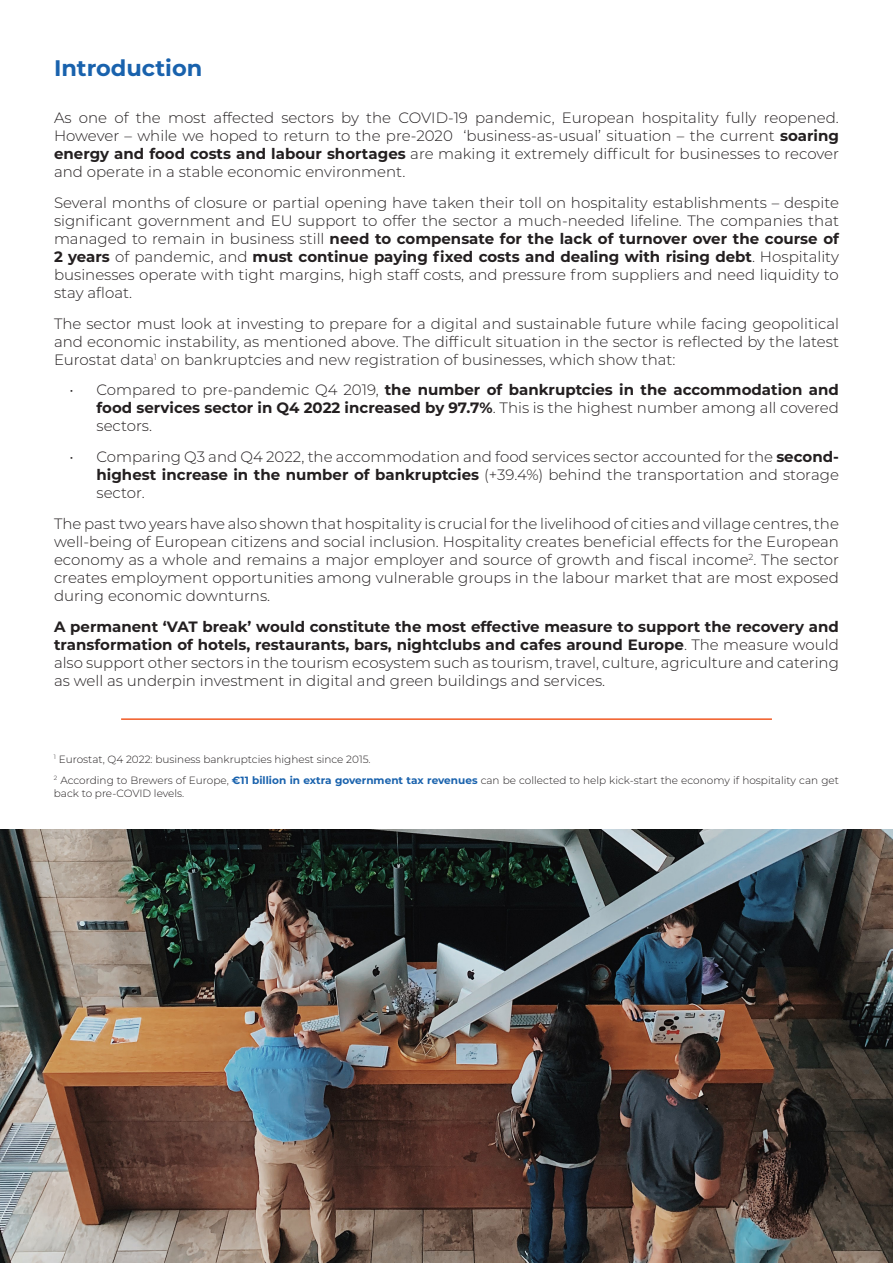
<style>
.page{position:relative;width:893px;height:1263px;background:#fff}
.page>*{position:absolute;margin:0;border:0;box-sizing:border-box;transform-origin:0 0}
.t1{font:700 22.5px "Montserrat";color:#1962ad}
.t2{font:300 15px/18px "Montserrat";color:#231f20;text-align:justify}
.t3{font:700 15px/18px "Montserrat";color:#231f20;text-align:justify}
.t4{font:300 10.5px/12.6px "Montserrat";color:#231f20}
.s1{font-weight:700}
.s2{font-weight:300}
.s3{font-weight:700;color:#1962ad}
</style>
<div class="page">
<hr style="left:121px;top:718px;width:651px;height:2px;background:#f15a24">
<img style="left:0;top:829px;width:893px;height:434px">
<p class="t1" style="left:54px;top:52px;width:150px">Introduction</p>
<p class="t2" style="left:54px;top:108px;width:786px">As one of the most affected sectors by the COVID-19 pandemic, European hospitality fully reopened.<br>However – while we hoped to return to the pre-2020 ‘business-as-usual’ situation – the current <span class="s1">soaring energy and food costs and labour shortages</span> are making it extremely difficult for businesses to recover and operate in a stable economic environment.</p>
<p class="t2" style="left:54px;top:193px;width:786px">Several months of closure or partial opening have taken their toll on hospitality establishments – despite significant government and EU support to offer the sector a much-needed lifeline. The companies that managed to remain in business still <span class="s1">need to compensate for the lack of turnover over the course of 2 years</span> of pandemic, and <span class="s1">must continue paying fixed costs and dealing with rising debt</span>. Hospitality businesses operate with tight margins, high staff costs, and pressure from suppliers and need liquidity to stay afloat.</p>
<p class="t2" style="left:54px;top:314px;width:786px">The sector must look at investing to prepare for a digital and sustainable future while facing geopolitical and economic instability, as mentioned above. The difficult situation in the sector is reflected by the latest Eurostat data<sup>1</sup> on bankruptcies and new registration of businesses, which show that:</p>
<p class="t3" style="left:97px;top:380px;width:744px;text-indent:-27px"><span class="s2">• Compared to pre-pandemic Q4 2019,</span> the number of bankruptcies in the accommodation and food services sector in Q4 2022 increased by 97.7%<span class="s2">. This is the highest number among all covered sectors.</span></p>
<p class="t2" style="left:97px;top:447px;width:744px;text-indent:-27px">• Comparing Q3 and Q4 2022, the accommodation and food services sector accounted for the <span class="s1">second&shy;highest increase in the number of bankruptcies</span> (+39.4%) behind the transportation and storage sector.</p>
<p class="t2" style="left:54px;top:514px;width:786px">The past two years have also shown that hospitality is crucial for the livelihood of cities and village centres, the well-being of European citizens and social inclusion. Hospitality creates beneficial effects for the European economy as a whole and remains a major employer and source of growth and fiscal income<sup>2</sup>. The sector creates employment opportunities among vulnerable groups in the labour market that are most exposed during economic downturns.</p>
<p class="t2" style="left:54px;top:617px;width:786px"><span class="s1">A permanent ‘VAT break’ would constitute the most effective measure to support the recovery and transformation of hotels, restaurants, bars, nightclubs and cafes around Europe</span>. The measure would also support other sectors in the tourism ecosystem such as tourism, travel, culture, agriculture and catering as well as underpin investment in digital and green buildings and services.</p>
<p class="t4" style="left:54px;top:752px;width:318px"><sup>1</sup> Eurostat, Q4 2022: business bankruptcies highest since 2015.</p>
<p class="t4" style="left:54px;top:773px;width:786px"><sup>2</sup> According to Brewers of Europe, <span class="s3">€11 billion in extra government tax revenues</span> can be collected to help kick-start the economy if hospitality can get back to pre-COVID levels.</p>
</div>
